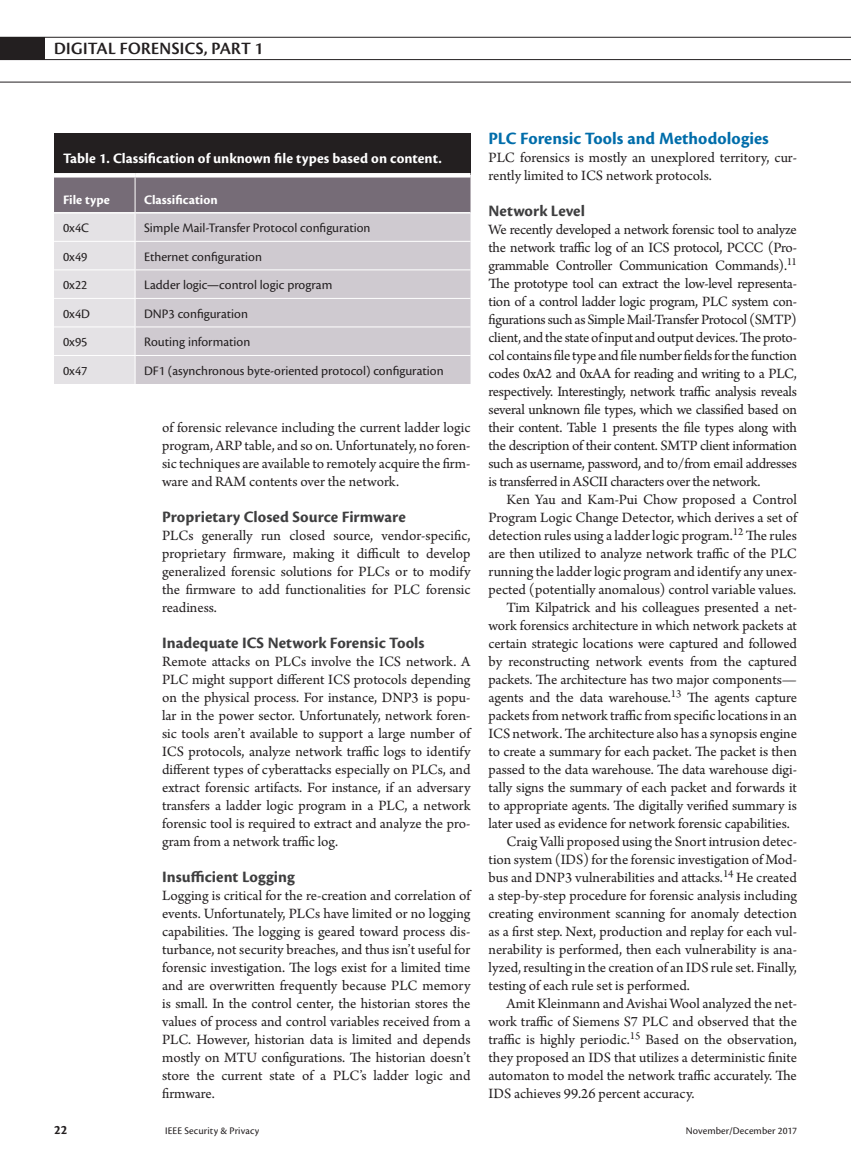
<style>
.page{position:relative;width:851px;height:1161px;background:#fff}
.page>*{position:absolute;margin:0;border:0;box-sizing:border-box;transform-origin:0 0}
.t1{font:700 18px "Cronos Pro";letter-spacing:.005em;color:#006daa}
.t2{font:18px "Cronos Pro Semibold Disp";letter-spacing:.02em;color:#231f20}
.t3{font:700 16.5px "Cronos Pro";letter-spacing:.005em;color:#3e3e3f}
.t4{font:15px/18px "Arno Pro";letter-spacing:-.005em;color:#231f20;text-align:justify}
.t5{font:700 15px "Cronos Pro";letter-spacing:.005em;color:#fff}
.t6{font:13.5px "Cronos Pro";color:#231f20}
.t7{font:700 13.5px "Cronos Pro";letter-spacing:.005em;color:#fff}
.t8{font:700 13.5px "Cronos Pro";color:#231f20}
.t9{font:10.5px "Cronos Pro";letter-spacing:.01em;color:#231f20}
</style>
<div class="page">
<hr style="left:0;top:37px;width:850px;height:1px;background:#231f20">
<hr style="left:0;top:59px;width:850px;height:1px;background:#231f20">
<hr style="left:0;top:82px;width:850px;height:1px;background:#231f20">
<div style="left:0;top:37px;width:45px;height:23px;background:#231f20"></div>
<div style="left:54px;top:134px;width:416px;height:41px;background:#231f20"></div>
<div style="left:54px;top:173px;width:81px;height:5px;background:#fff"></div>
<div style="left:135px;top:173px;width:335px;height:5px;background:#fff"></div>
<svg style="left:54px;top:176px;width:416px;height:208px;background:#c4bfc5"></svg>
<hr style="left:54px;top:212px;width:81px;height:2px;background:#fff">
<hr style="left:135px;top:212px;width:335px;height:2px;background:#fff">
<p class="t2" style="left:54px;top:38px;width:211px">DIGITAL FORENSICS, PART 1</p>
<p class="t5" style="left:63px;top:150px;width:380px">Table 1. Classification of unknown file types based on content.</p>
<p class="t7" style="left:63px;top:192px;width:48px">File type</p>
<p class="t7" style="left:144px;top:192px;width:75px">Classification</p>
<p class="t6" style="left:63px;top:220px;width:28px">0x4C</p>
<p class="t6" style="left:144px;top:220px;width:228px">Simple Mail-Transfer Protocol configuration</p>
<p class="t6" style="left:63px;top:249px;width:26px">0x49</p>
<p class="t6" style="left:144px;top:249px;width:119px">Ethernet configuration</p>
<p class="t6" style="left:63px;top:277px;width:26px">0x22</p>
<p class="t6" style="left:144px;top:277px;width:190px">Ladder logic—control logic program</p>
<p class="t6" style="left:63px;top:306px;width:29px">0x4D</p>
<p class="t6" style="left:144px;top:306px;width:105px">DNP3 configuration</p>
<p class="t6" style="left:63px;top:334px;width:26px">0x95</p>
<p class="t6" style="left:144px;top:334px;width:108px">Routing information</p>
<p class="t6" style="left:63px;top:363px;width:26px">0x47</p>
<p class="t6" style="left:144px;top:363px;width:301px">DF1 (asynchronous byte-oriented protocol) configuration</p>
<p class="t4" style="left:162px;top:419px;width:310px">of forensic relevance including the current ladder logic program, ARP table, and so on. Unfortunately, no foren&shy;sic techniques are available to remotely acquire the firm&shy;ware and RAM contents over the network.</p>
<p class="t3" style="left:162px;top:507px;width:245px">Proprietary Closed Source Firmware</p>
<p class="t4" style="left:162px;top:527px;width:310px">PLCs generally run closed source, vendor-specific, proprietary firmware, making it difficult to develop generalized forensic solutions for PLCs or to modify the firmware to add functionalities for PLC forensic readiness.</p>
<p class="t3" style="left:162px;top:633px;width:264px">Inadequate ICS Network Forensic Tools</p>
<p class="t4" style="left:162px;top:653px;width:310px">Remote attacks on PLCs involve the ICS network. A PLC might support different ICS protocols depending on the physical process. For instance, DNP3 is popu&shy;lar in the power sector. Unfortunately, network foren&shy;sic tools aren’t available to support a large number of ICS protocols, analyze network traffic logs to identify different types of cyberattacks especially on PLCs, and extract forensic artifacts. For instance, if an adversary transfers a ladder logic program in a PLC, a network forensic tool is required to extract and analyze the pro&shy;gram from a network traffic log.</p>
<p class="t3" style="left:162px;top:867px;width:134px">Insufficient Logging</p>
<p class="t4" style="left:162px;top:887px;width:310px">Logging is critical for the re-creation and correlation of events. Unfortunately, PLCs have limited or no logging capabilities. The logging is geared toward process dis&shy;turbance, not security breaches, and thus isn’t useful for forensic investigation. The logs exist for a limited time and are overwritten frequently because PLC memory is small. In the control center, the historian stores the values of process and control variables received from a PLC. However, historian data is limited and depends mostly on MTU configurations. The historian doesn’t store the current state of a PLC’s ladder logic and firmware.</p>
<p class="t1" style="left:488px;top:128px;width:282px">PLC Forensic Tools and Methodologies</p>
<p class="t4" style="left:488px;top:149px;width:310px">PLC forensics is mostly an unexplored territory, cur&shy;rently limited to ICS network protocols.</p>
<p class="t3" style="left:488px;top:201px;width:98px">Network Level</p>
<p class="t4" style="left:488px;top:221px;width:310px">We recently developed a network forensic tool to analyze the network traffic log of an ICS protocol, PCCC (Pro&shy;grammable Controller Communication Commands).<sup>11<br></sup>The prototype tool can extract the low-level representa&shy;tion of a control ladder logic program, PLC system con&shy;figurations such as Simple Mail-Transfer Protocol (SMTP) client, and the state of input and output devices. The proto&shy;col contains file type and file number fields for the function codes 0xA2 and 0xAA for reading and writing to a PLC, respectively. Interestingly, network traffic analysis reveals several unknown file types, which we classified based on their content. Table 1 presents the file types along with the description of their content. SMTP client information such as username, password, and to/from email addresses is transferred in ASCII characters over the network.</p>
<p class="t4" style="left:506px;top:491px;width:292px">Ken Yau and Kam-Pui Chow proposed a Control</p>
<p class="t4" style="left:488px;top:509px;width:310px">Program Logic Change Detector, which derives a set of</p>
<p class="t4" style="left:488px;top:527px;width:310px">detection rules using a ladder logic program.<sup>12</sup> The rules</p>
<p class="t4" style="left:488px;top:545px;width:310px">are then utilized to analyze network traffic of the PLC</p>
<p class="t4" style="left:488px;top:563px;width:310px">running the ladder logic program and identify any unex-</p>
<p class="t4" style="left:488px;top:581px;width:309px">pected (potentially anomalous) control variable values.</p>
<p class="t4" style="left:506px;top:599px;width:292px">Tim Kilpatrick and his colleagues presented a net-</p>
<p class="t4" style="left:488px;top:617px;width:310px">work forensics architecture in which network packets at</p>
<p class="t4" style="left:488px;top:635px;width:310px">certain strategic locations were captured and followed</p>
<p class="t4" style="left:488px;top:653px;width:310px">by reconstructing network events from the captured</p>
<p class="t4" style="left:488px;top:671px;width:310px">packets. The architecture has two major components—</p>
<p class="t4" style="left:488px;top:689px;width:310px">agents and the data warehouse.<sup>13</sup> The agents capture</p>
<p class="t4" style="left:488px;top:707px;width:310px">packets from network traffic from specific locations in an</p>
<p class="t4" style="left:488px;top:725px;width:310px">ICS network. The architecture also has a synopsis engine</p>
<p class="t4" style="left:488px;top:743px;width:310px">to create a summary for each packet. The packet is then</p>
<p class="t4" style="left:488px;top:761px;width:310px">passed to the data warehouse. The data warehouse digi-</p>
<p class="t4" style="left:488px;top:779px;width:310px">tally signs the summary of each packet and forwards it</p>
<p class="t4" style="left:488px;top:797px;width:310px">to appropriate agents. The digitally verified summary is</p>
<p class="t4" style="left:488px;top:815px;width:303px">later used as evidence for network forensic capabilities.</p>
<p class="t4" style="left:506px;top:833px;width:292px">Craig Valli proposed using the Snort intrusion detec-</p>
<p class="t4" style="left:488px;top:851px;width:310px">tion system (IDS) for the forensic investigation of Mod-</p>
<p class="t4" style="left:488px;top:869px;width:310px">bus and DNP3 vulnerabilities and attacks.<sup>14</sup> He created</p>
<p class="t4" style="left:488px;top:887px;width:310px">a step-by-step procedure for forensic analysis including</p>
<p class="t4" style="left:488px;top:905px;width:310px">creating environment scanning for anomaly detection</p>
<p class="t4" style="left:488px;top:923px;width:310px">as a first step. Next, production and replay for each vul-</p>
<p class="t4" style="left:488px;top:941px;width:310px">nerability is performed, then each vulnerability is ana-</p>
<p class="t4" style="left:488px;top:959px;width:310px">lyzed, resulting in the creation of an IDS rule set. Finally,</p>
<p class="t4" style="left:488px;top:977px;width:203px">testing of each rule set is performed.</p>
<p class="t4" style="left:506px;top:995px;width:292px">Amit Kleinmann and Avishai Wool analyzed the net-</p>
<p class="t4" style="left:488px;top:1013px;width:310px">work traffic of Siemens S7 PLC and observed that the</p>
<p class="t4" style="left:488px;top:1031px;width:310px">traffic is highly periodic.<sup>15</sup> Based on the observation,</p>
<p class="t4" style="left:488px;top:1049px;width:310px">they proposed an IDS that utilizes a deterministic finite</p>
<p class="t4" style="left:488px;top:1067px;width:310px">automaton to model the network traffic accurately. The</p>
<p class="t4" style="left:488px;top:1085px;width:207px">IDS achieves 99.26 percent accuracy.</p>
<p class="t8" style="left:54px;top:1122px;width:15px">22</p>
<p class="t9" style="left:165px;top:1125px;width:96px">IEEE Security &amp; Privacy</p>
<p class="t9" style="left:685px;top:1125px;width:113px">November/December 2017</p>
</div>
